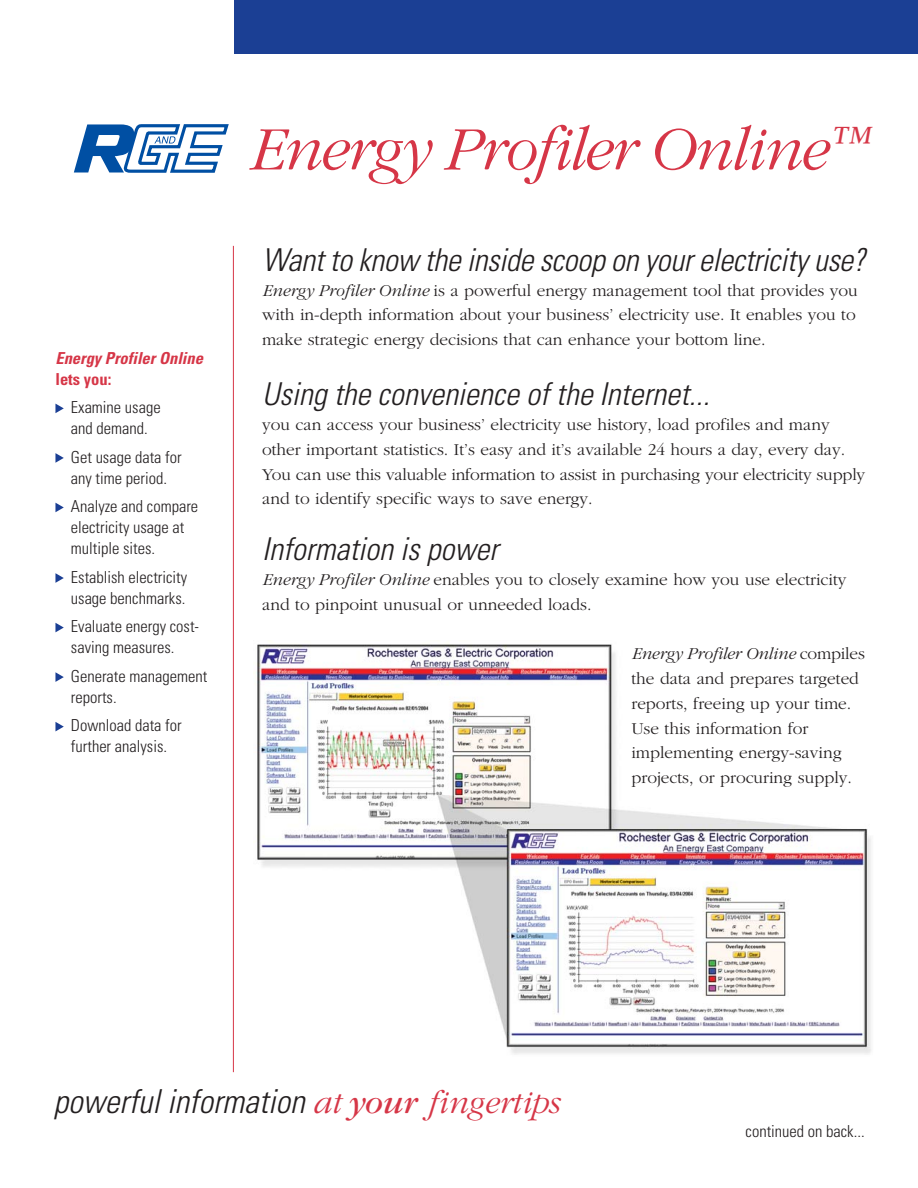
<style>
.page{position:relative;width:918px;height:1188px;background:#fff}
.page>*{position:absolute;margin:0;border:0;box-sizing:border-box;transform-origin:0 0}
.t1{font:italic 300 64.05px "Garamond";letter-spacing:-.03em;color:#d63647}
.t2{font:italic 300 condensed 33px "Univers";color:#231f20}
.t3{font:italic 300 condensed 31.5px "Univers";color:#231f20}
.t4{font:300 17.25px/24.8px "Garamond";color:#231f20}
.t5{font:300 condensed 16.5px/21px "Univers";color:#231f20}
.t6{font:italic 700 condensed 16.5px "Univers";color:#d63647}
.t7{font:700 condensed 16.5px "Univers";color:#d63647}
.s1{font-style:italic}
.s2{font-family:"Garamond";font-stretch:normal;font-size:33.3px;color:#d63647}
.s3{font-family:"Garamond";font-weight:400;font-stretch:normal;font-size:33.3px;color:#d63647}
</style>
<div class="page">
<img style="left:256px;top:644px;width:615px;height:410px">
<div style="left:234px;top:0;width:684px;height:54px;background:#1b3f94"></div>
<svg style="left:55px;top:403px;width:9px;height:10px"></svg>
<svg style="left:55px;top:453px;width:9px;height:9px"></svg>
<svg style="left:55px;top:502px;width:9px;height:10px"></svg>
<svg style="left:55px;top:573px;width:9px;height:9px"></svg>
<svg style="left:55px;top:622px;width:9px;height:10px"></svg>
<svg style="left:55px;top:672px;width:9px;height:9px"></svg>
<svg style="left:55px;top:722px;width:9px;height:9px"></svg>
<hr style="left:233px;top:246px;width:1px;height:825px;background:#d63647">
<svg style="left:74px;top:124px;width:155px;height:49px"></svg>
<p class="t6" style="left:55px;top:352px;width:152px">Energy ProfilerOnline</p>
<p class="t7" style="left:55px;top:373px;width:57px">lets you:</p>
<p class="t5" style="left:71px;top:399px;width:91px">Examine usage and demand.</p>
<p class="t5" style="left:71px;top:448px;width:112px">Get usage data for any time period.</p>
<p class="t5" style="left:71px;top:498px;width:129px">Analyze and compare electricity usage at multiple sites.</p>
<p class="t5" style="left:71px;top:568px;width:118px">Establish electricity usage benchmarks.</p>
<p class="t5" style="left:71px;top:618px;width:130px">Evaluate energy cost&shy;saving measures.</p>
<p class="t5" style="left:71px;top:667px;width:138px">Generate management reports.</p>
<p class="t5" style="left:71px;top:717px;width:112px">Download data for further analysis.</p>
<h1 class="t1" style="left:247px;top:124px;width:622px">Energy Profiler Online<sup>™</sup></h1>
<h3 class="t3" style="left:262px;top:248px;width:611px">Wantto know the inside scoop on yourelectricityuse?</h3>
<p class="t4" style="left:262px;top:279px;width:597px;text-align:justify"><span class="s1">Energy Profiler Online</span> is a powerful energy management tool that provides you with in-depth information about your business’ electricity use. It enables you to make strategic energy decisions that can enhance your bottom line.</p>
<h3 class="t3" style="left:262px;top:383px;width:456px">Using the convenience ofthe Internet...</h3>
<p class="t4" style="left:262px;top:413px;width:605px">you can access your business’ electricity use history, load profiles and many other important statistics. It’s easy and it’s available 24 hours a day, every day.<br>You can use this valuable information to assist in purchasing your electricity supply and to identify specific ways to save energy.</p>
<h3 class="t3" style="left:262px;top:537px;width:244px">Information is power</h3>
<p class="t4" style="left:262px;top:568px;width:586px"><span class="s1">Energy Profiler Online</span> enables you to closely examine how you use electricity and to pinpoint unusual or unneeded loads.</p>
<p class="t4" style="left:631px;top:642px;width:235px"><span class="s1">Energy Profiler Online</span> compiles the data and prepares targeted reports, freeing up your time.<br>Use this information for implementing energy-saving projects, or procuring supply.</p>
<h2 class="t2" style="left:54px;top:1089px;width:507px">powerfulinformation <span class="s2">a t</span> <span class="s3">yo u r</span> <span class="s2">fi ng e rt ips</span></h2>
<p class="t5" style="left:746px;top:1122px;width:121px">continued on back...</p>
</div>
